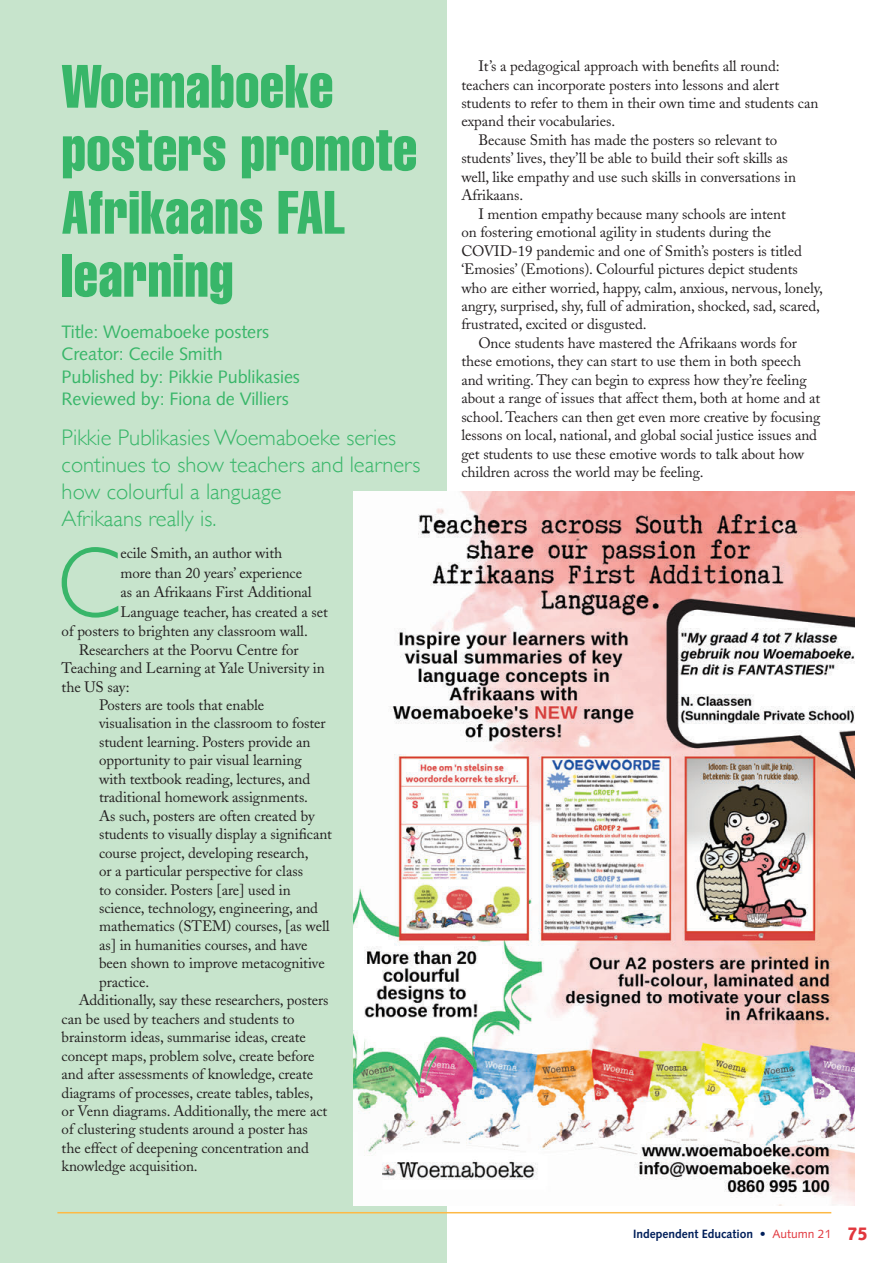
<style>
.page{position:relative;width:893px;height:1263px;background:#fff}
.page>*{position:absolute;margin:0;border:0;box-sizing:border-box;transform-origin:0 0}
.t1{font:300 100.8px "Gill Sans";color:#38b669;scale:.93 1}
.t2{font:extra-condensed 60px/63px "Helvetica";letter-spacing:.005em;color:#38b669;scale:.95 1}
.t3{font:300 22.5px/27px "Gill Sans";color:#38b669}
.t4{font:18px/22.5px "Syntax";letter-spacing:-.005em;color:#38b669}
.t5{font:15px "Adobe Caslon";letter-spacing:-.005em;color:#231f20}
.t6{font:700 12px "Syntax";color:#001f5a}
.s1{font-weight:400;color:#e1373d}
.s2{font-weight:900;font-size:18px;color:#e1373d}
</style>
<div class="page">
<div style="left:0;top:0;width:446px;height:1263px;background:#c7e4cc"></div>
<hr style="left:57px;top:1212px;width:774px;height:1px;background:#fdb945">
<img style="left:354px;top:492px;width:501px;height:713px">
<h2 class="t2" style="left:62px;top:54px;width:376px">Woemaboeke posters promote<br>Afrikaans FAL learning</h2>
<p class="t4" style="left:62px;top:320px;width:240px">Title: Woemaboeke posters<br>Creator: Cecile Smith<br>Published by: Pikkie Publikasies<br>Reviewed by: Fiona de Villiers</p>
<h3 class="t3" style="left:62px;top:423px;width:360px">Pikkie Publikasies Woemaboeke series continues to show teachers and learners how colourful a language<br>Afrikaans really is.</h3>
<h1 class="t1" style="left:57px;top:504px;width:70px">C</h1>
<p class="t5" style="left:120px;top:544px;width:163px">ecile Smith, an author with</p>
<p class="t5" style="left:120px;top:564px;width:183px">more than 20 years’ experience</p>
<p class="t5" style="left:120px;top:583px;width:193px">as an Afrikaans First Additional</p>
<p class="t5" style="left:120px;top:603px;width:209px">Language teacher, has created a set</p>
<p class="t5" style="left:62px;top:622px;width:248px">of posters to brighten any classroom wall.</p>
<p class="t5" style="left:79px;top:641px;width:221px">Researchers at the Poorvu Centre for</p>
<p class="t5" style="left:62px;top:659px;width:265px">Teaching and Learning at Yale University in</p>
<p class="t5" style="left:62px;top:678px;width:70px">the US say:</p>
<p class="t5" style="left:99px;top:696px;width:167px">Posters are tools that enable</p>
<p class="t5" style="left:99px;top:714px;width:228px">visualisation in the classroom to foster</p>
<p class="t5" style="left:99px;top:733px;width:213px">student learning. Posters provide an</p>
<p class="t5" style="left:99px;top:751px;width:204px">opportunity to pair visual learning</p>
<p class="t5" style="left:99px;top:770px;width:213px">with textbook reading, lectures, and</p>
<p class="t5" style="left:99px;top:788px;width:210px">traditional homework assignments.</p>
<p class="t5" style="left:99px;top:807px;width:217px">As such, posters are often created by</p>
<p class="t5" style="left:99px;top:825px;width:234px">students to visually display a significant</p>
<p class="t5" style="left:99px;top:844px;width:211px">course project, developing research,</p>
<p class="t5" style="left:99px;top:862px;width:205px">or a particular perspective for class</p>
<p class="t5" style="left:99px;top:881px;width:193px">to consider. Posters [are] used in</p>
<p class="t5" style="left:99px;top:899px;width:220px">science, technology, engineering, and</p>
<p class="t5" style="left:99px;top:917px;width:232px">mathematics (STEM) courses, [as well</p>
<p class="t5" style="left:99px;top:936px;width:210px">as] in humanities courses, and have</p>
<p class="t5" style="left:99px;top:954px;width:227px">been shown to improve metacognitive</p>
<p class="t5" style="left:99px;top:973px;width:52px">practice.</p>
<p class="t5" style="left:79px;top:991px;width:251px">Additionally, say these researchers, posters</p>
<p class="t5" style="left:62px;top:1010px;width:234px">can be used by teachers and students to</p>
<p class="t5" style="left:62px;top:1028px;width:246px">brainstorm ideas, summarise ideas, create</p>
<p class="t5" style="left:62px;top:1047px;width:254px">concept maps, problem solve, create before</p>
<p class="t5" style="left:62px;top:1065px;width:253px">and after assessments of knowledge, create</p>
<p class="t5" style="left:62px;top:1083px;width:253px">diagrams of processes, create tables, tables,</p>
<p class="t5" style="left:62px;top:1102px;width:267px">or Venn diagrams. Additionally, the mere act</p>
<p class="t5" style="left:62px;top:1120px;width:248px">of clustering students around a poster has</p>
<p class="t5" style="left:62px;top:1139px;width:249px">the effect of deepening concentration and</p>
<p class="t5" style="left:62px;top:1157px;width:138px">knowledge acquisition.</p>
<p class="t5" style="left:478px;top:57px;width:303px">It’s a pedagogical approach with benefits all round:</p>
<p class="t5" style="left:461px;top:76px;width:319px">teachers can incorporate posters into lessons and alert</p>
<p class="t5" style="left:461px;top:94px;width:359px">students to refer to them in their own time and students can</p>
<p class="t5" style="left:461px;top:113px;width:155px">expand their vocabularies.</p>
<p class="t5" style="left:478px;top:131px;width:301px">Because Smith has made the posters so relevant to</p>
<p class="t5" style="left:461px;top:149px;width:328px">students’ lives, they’ll be able to build their soft skills as</p>
<p class="t5" style="left:461px;top:168px;width:336px">well, like empathy and use such skills in conversations in</p>
<p class="t5" style="left:461px;top:186px;width:63px">Afrikaans.</p>
<p class="t5" style="left:478px;top:205px;width:309px">I mention empathy because many schools are intent</p>
<p class="t5" style="left:461px;top:223px;width:311px">on fostering emotional agility in students during the</p>
<p class="t5" style="left:461px;top:242px;width:342px">COVID-19 pandemic and one of Smith’s posters is titled</p>
<p class="t5" style="left:461px;top:260px;width:338px">‘Emosies’ (Emotions). Colourful pictures depict students</p>
<p class="t5" style="left:461px;top:279px;width:363px">who are either worried, happy, calm, anxious, nervous, lonely,</p>
<p class="t5" style="left:461px;top:297px;width:360px">angry, surprised, shy, full of admiration, shocked, sad, scared,</p>
<p class="t5" style="left:461px;top:316px;width:187px">frustrated, excited or disgusted.</p>
<p class="t5" style="left:478px;top:334px;width:320px">Once students have mastered the Afrikaans words for</p>
<p class="t5" style="left:461px;top:352px;width:341px">these emotions, they can start to use them in both speech</p>
<p class="t5" style="left:461px;top:371px;width:347px">and writing. They can begin to express how they’re feeling</p>
<p class="t5" style="left:461px;top:389px;width:360px">about a range of issues that affect them, both at home and at</p>
<p class="t5" style="left:461px;top:408px;width:360px">school. Teachers can then get even more creative by focusing</p>
<p class="t5" style="left:461px;top:426px;width:357px">lessons on local, national, and global social justice issues and</p>
<p class="t5" style="left:461px;top:445px;width:344px">get students to use these emotive words to talk about how</p>
<p class="t5" style="left:461px;top:463px;width:244px">children across the world may be feeling.</p>
<p class="t6" style="left:633px;top:1227px;width:236px">Independent Education • <span class="s1">Autumn 21</span> <span class="s2">75</span></p>
</div>
